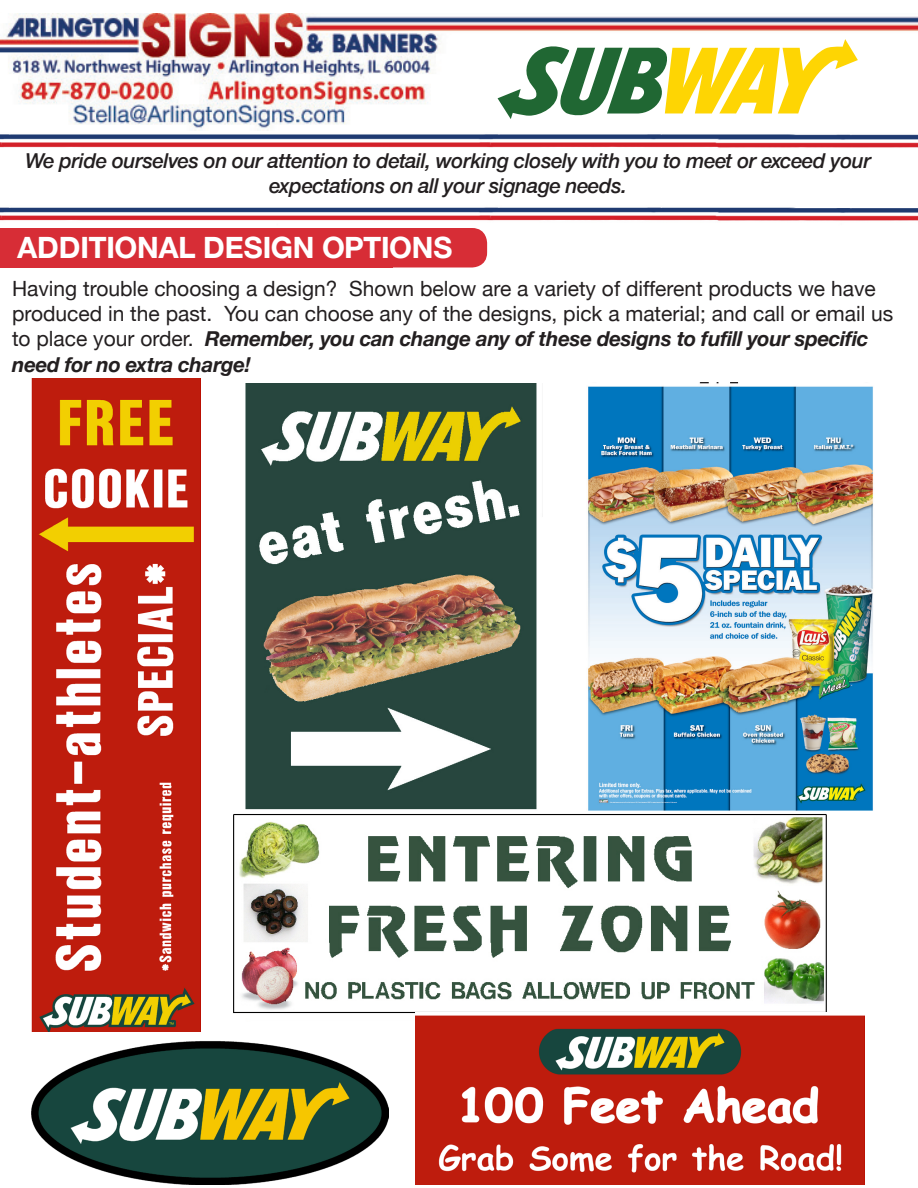
<style>
.page{position:relative;width:918px;height:1188px;background:#fff}
.page>*{position:absolute;margin:0;border:0;box-sizing:border-box;transform-origin:0 0}
.t1{font:700 30px "Helvetica";color:#fff}
.t2{font:21px/25.2px "Helvetica Neue";color:#231f20}
.t3{font:italic 500 21px/25.2px "Helvetica";color:#231f20;text-align:center}
.s1{font-family:"Helvetica";font-weight:700;font-style:italic}
</style>
<div class="page">
<img style="left:0;top:207px;width:918px;height:23px">
<img style="left:0;top:14px;width:918px;height:134px">
<img style="left:31px;top:379px;width:170px;height:653px">
<img style="left:588px;top:383px;width:285px;height:428px">
<img style="left:245px;top:383px;width:292px;height:427px">
<img style="left:233px;top:814px;width:594px;height:207px">
<img style="left:32px;top:1041px;width:356px;height:144px">
<img style="left:416px;top:1012px;width:448px;height:173px">
<svg style="left:498px;top:36px;width:360px;height:87px"></svg>
<div style="left:0;top:228px;width:487px;height:40px;background:#d72d36;border-radius:15px"></div>
<p class="t3" style="left:26px;top:148px;width:847px">We pride ourselves on our attention to detail, working closely with you to meet or exceed your expectations on all your signage needs.</p>
<p class="t1" style="left:18px;top:229px;width:436px">ADDITIONAL DESIGN OPTIONS</p>
<p class="t2" style="left:12px;top:276px;width:883px">Having trouble choosing a design? Shown below are a variety of different products we have produced in the past. You can choose any of the designs, pick a material; and call or email us to place your order. <span class="s1">Remember, you can change any of these designs to fufill your specific need for no extra charge!</span></p>
</div>
